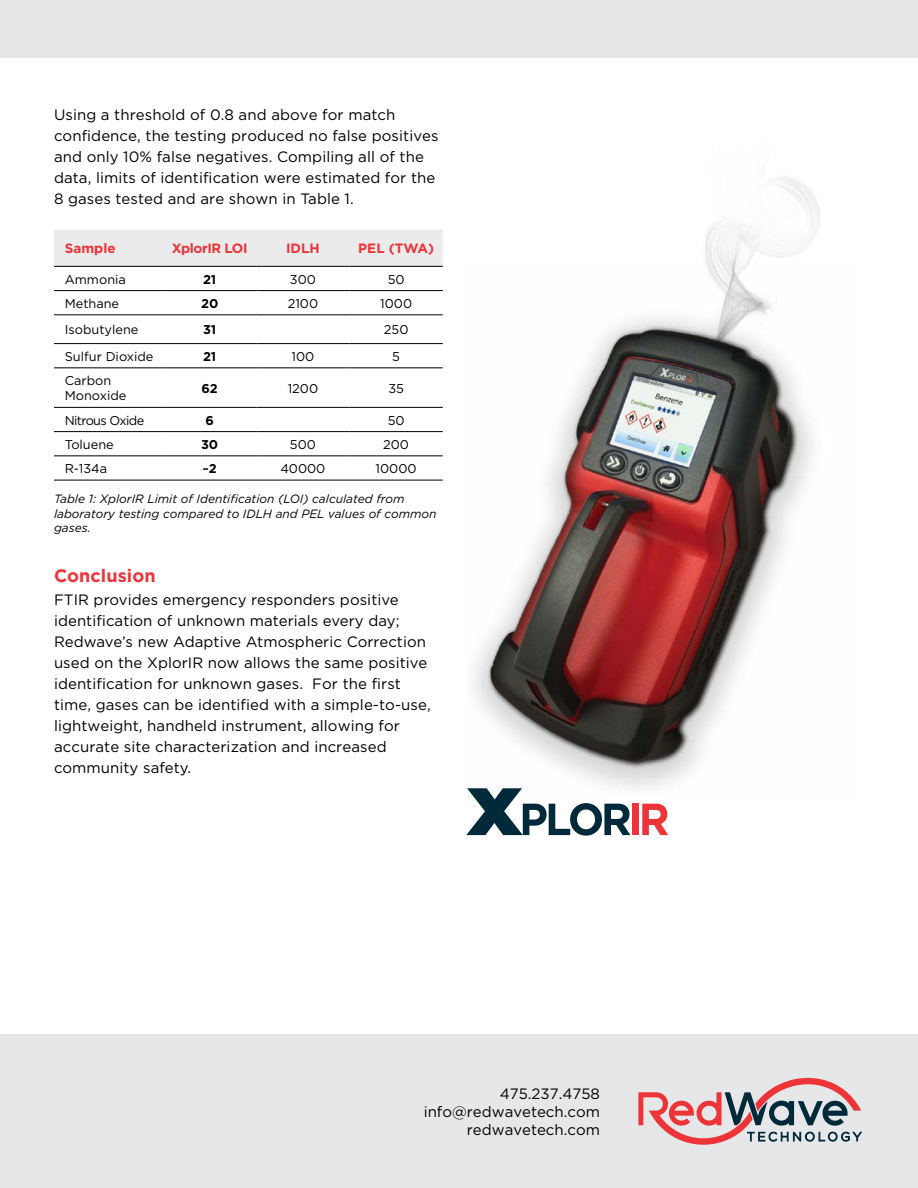
<style>
.page{position:relative;width:918px;height:1188px;background:#fff}
.page>*{position:absolute;margin:0;border:0;box-sizing:border-box;transform-origin:0 0}
.t1{font:700 18px "Gotham";letter-spacing:.005em;color:#ed3439}
.t2{font:15px/21px "Gotham";letter-spacing:.005em;color:#000}
.t3{font:700 13.5px "Gotham";color:#ed3439}
.t4{font:700 13.5px "Gotham";letter-spacing:-.03em;color:#ed3439}
.t5{font:12.75px/15.3px "Gotham";color:#000}
.t6{font:700 12.75px "Gotham";color:#000}
.t7{font:12.75px "Gotham";letter-spacing:-.05em;color:#000}
.t8{font:italic 12px/14.4px "Gotham";color:#000}
</style>
<div class="page">
<div style="left:0;top:1035px;width:918px;height:153px;background:#e6e7e8"></div>
<div style="left:0;top:0;width:918px;height:57px;background:#e6e7e8"></div>
<svg style="left:638px;top:1078px;width:224px;height:67px"></svg>
<img style="left:473px;top:177px;width:347px;height:611px">
<div style="left:632px;top:804px;width:7px;height:31px;background:#ed3439"></div>
<svg style="left:642px;top:804px;width:26px;height:31px"></svg>
<svg style="left:466px;top:788px;width:164px;height:48px"></svg>
<div style="left:54px;top:230px;width:389px;height:36px;background:#ebebec"></div>
<hr style="left:54px;top:266px;width:109px;height:1px;background:#000">
<hr style="left:163px;top:266px;width:93px;height:1px;background:#000">
<hr style="left:256px;top:266px;width:94px;height:1px;background:#000">
<hr style="left:350px;top:266px;width:93px;height:1px;background:#000">
<hr style="left:54px;top:290px;width:109px;height:1px;background:#000">
<hr style="left:163px;top:290px;width:93px;height:1px;background:#000">
<hr style="left:256px;top:290px;width:94px;height:1px;background:#000">
<hr style="left:350px;top:290px;width:93px;height:1px;background:#000">
<hr style="left:54px;top:315px;width:109px;height:1px;background:#000">
<hr style="left:163px;top:315px;width:93px;height:1px;background:#000">
<hr style="left:256px;top:315px;width:94px;height:1px;background:#000">
<hr style="left:350px;top:315px;width:93px;height:1px;background:#000">
<hr style="left:54px;top:343px;width:109px;height:1px;background:#000">
<hr style="left:163px;top:343px;width:93px;height:1px;background:#000">
<hr style="left:256px;top:343px;width:94px;height:1px;background:#000">
<hr style="left:350px;top:343px;width:93px;height:1px;background:#000">
<hr style="left:54px;top:368px;width:109px;height:1px;background:#000">
<hr style="left:163px;top:368px;width:93px;height:1px;background:#000">
<hr style="left:256px;top:368px;width:94px;height:1px;background:#000">
<hr style="left:350px;top:368px;width:93px;height:1px;background:#000">
<hr style="left:54px;top:407px;width:109px;height:1px;background:#000">
<hr style="left:163px;top:407px;width:93px;height:1px;background:#000">
<hr style="left:256px;top:407px;width:94px;height:1px;background:#000">
<hr style="left:350px;top:407px;width:93px;height:1px;background:#000">
<hr style="left:54px;top:431px;width:109px;height:1px;background:#000">
<hr style="left:163px;top:431px;width:93px;height:1px;background:#000">
<hr style="left:256px;top:431px;width:94px;height:1px;background:#000">
<hr style="left:350px;top:431px;width:93px;height:1px;background:#000">
<hr style="left:54px;top:456px;width:109px;height:1px;background:#000">
<hr style="left:163px;top:456px;width:93px;height:1px;background:#000">
<hr style="left:256px;top:456px;width:94px;height:1px;background:#000">
<hr style="left:350px;top:456px;width:93px;height:1px;background:#000">
<hr style="left:54px;top:480px;width:109px;height:1px;background:#000">
<hr style="left:163px;top:480px;width:93px;height:1px;background:#000">
<hr style="left:256px;top:480px;width:94px;height:1px;background:#000">
<hr style="left:350px;top:480px;width:93px;height:1px;background:#000">
<p class="t2" style="left:54px;top:104px;width:386px">Using a threshold of 0.8 and above for match confidence, the testing produced no false positives and only 10% false negatives. Compiling all of the data, limits of identification were estimated for the 8 gases tested and are shown in Table 1.</p>
<p class="t3" style="left:65px;top:240px;width:52px">Sample</p>
<p class="t4" style="left:172px;top:240px;width:77px">XplorIR LOI</p>
<p class="t3" style="left:286px;top:240px;width:35px">IDLH</p>
<p class="t3" style="left:358px;top:240px;width:77px">PEL (TWA)</p>
<p class="t5" style="left:65px;top:271px;width:63px">Ammonia</p>
<p class="t6" style="left:203px;top:271px;width:15px">21</p>
<p class="t5" style="left:290px;top:271px;width:28px">300</p>
<p class="t5" style="left:388px;top:271px;width:18px">50</p>
<p class="t5" style="left:65px;top:295px;width:56px">Methane</p>
<p class="t6" style="left:201px;top:295px;width:19px">20</p>
<p class="t5" style="left:288px;top:295px;width:32px">2100</p>
<p class="t5" style="left:380px;top:295px;width:33px">1000</p>
<p class="t5" style="left:65px;top:322px;width:75px">Isobutylene</p>
<p class="t6" style="left:203px;top:321px;width:15px">31</p>
<p class="t5" style="left:384px;top:322px;width:26px">250</p>
<p class="t5" style="left:65px;top:348px;width:90px">Sulfur Dioxide</p>
<p class="t6" style="left:203px;top:348px;width:15px">21</p>
<p class="t5" style="left:292px;top:348px;width:24px">100</p>
<p class="t5" style="left:392px;top:348px;width:9px">5</p>
<p class="t5" style="left:65px;top:373px;width:63px">Carbon<br>Monoxide</p>
<p class="t6" style="left:201px;top:380px;width:18px">62</p>
<p class="t5" style="left:288px;top:380px;width:32px">1200</p>
<p class="t5" style="left:388px;top:380px;width:17px">35</p>
<p class="t7" style="left:65px;top:412px;width:81px">Nitrous Oxide</p>
<p class="t6" style="left:205px;top:412px;width:10px">6</p>
<p class="t5" style="left:388px;top:412px;width:18px">50</p>
<p class="t5" style="left:65px;top:436px;width:51px">Toluene</p>
<p class="t6" style="left:201px;top:436px;width:19px">30</p>
<p class="t5" style="left:290px;top:436px;width:28px">500</p>
<p class="t5" style="left:383px;top:436px;width:27px">200</p>
<p class="t5" style="left:65px;top:461px;width:44px">R-134a</p>
<p class="t6" style="left:202px;top:460px;width:16px">~2</p>
<p class="t5" style="left:280px;top:461px;width:47px">40000</p>
<p class="t5" style="left:376px;top:461px;width:43px">10000</p>
<p class="t8" style="left:54px;top:492px;width:384px">Table 1: XplorIR Limit of Identification (LOI) calculated from laboratory testing compared to IDLH and PEL values of common gases.</p>
<p class="t1" style="left:54px;top:564px;width:103px">Conclusion</p>
<p class="t2" style="left:54px;top:589px;width:378px">FTIR provides emergency responders positive identification of unknown materials every day; Redwave’s new Adaptive Atmospheric Correction used on the XplorIR now allows the same positive identification for unknown gases. For the first time, gases can be identified with a simple-to-use, lightweight, handheld instrument, allowing for accurate site characterization and increased community safety.</p>
<p class="t2" style="left:424px;top:1085px;width:178px;line-height:18px;text-align:right">475.237.4758 info@redwavetech.com redwavetech.com</p>
</div>
